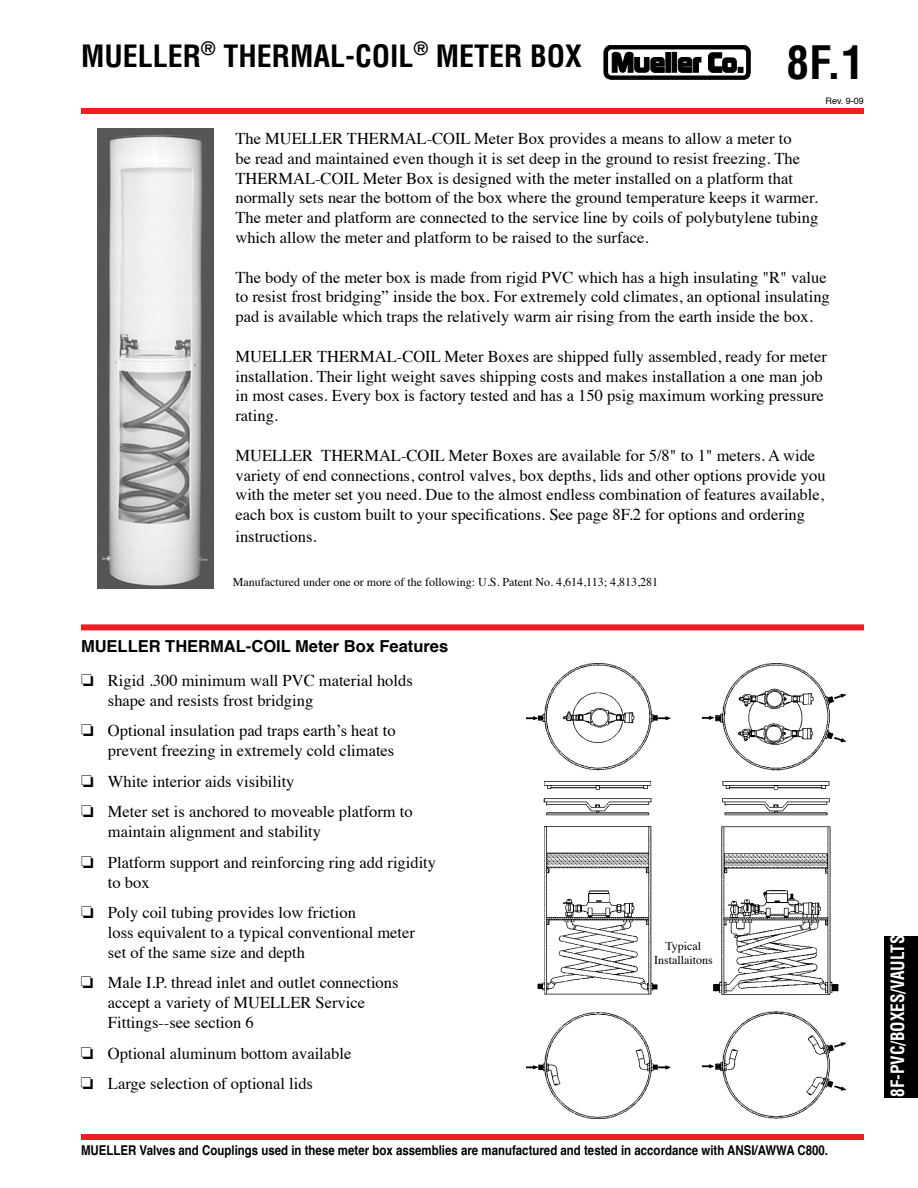
<style>
.page{position:relative;width:918px;height:1188px;background:#fff}
.page>*{position:absolute;margin:0;border:0;box-sizing:border-box;transform-origin:0 0}
.t1{font:700 condensed 45px "Helvetica";color:#000}
.t2{font:700 condensed 30px "Helvetica";color:#000}
.t3{font:700 condensed 18px "Helvetica";color:#fff;scale:.95 1}
.t4{font:16.5px/19.8px "Times";color:#000}
.t5{font:700 16.5px "Helvetica";color:#000}
.t6{font:700 13.5px "Helvetica";color:#000;scale:.85 1}
.t7{font:12px/14.4px "Times";color:#000;text-align:center}
.t8{font:9px "Helvetica";color:#000}
</style>
<div class="page">
<img style="left:527px;top:663px;width:319px;height:456px">
<img style="left:98px;top:128px;width:115px;height:460px">
<div style="left:81px;top:624px;width:783px;height:6px;background:#ed1d24"></div>
<div style="left:81px;top:108px;width:783px;height:6px;background:#ed1d24"></div>
<div style="left:81px;top:1134px;width:783px;height:6px;background:#ed1d24"></div>
<svg style="left:604px;top:45px;width:146px;height:34px"></svg>
<div style="left:884px;top:936px;width:34px;height:162px;background:#000"></div>
<h2 class="t2" style="left:81px;top:38px;width:502px">MUELLER<sup>®</sup> THERMAL-COIL<sup>®</sup> METER BOX</h2>
<h1 class="t1" style="left:787px;top:35px;width:79px">8F.1</h1>
<p class="t8" style="left:826px;top:94px;width:40px">Rev. 9-09</p>
<p class="t4" style="left:235px;top:127px;width:584px">The MUELLER THERMAL-COIL Meter Box provides a means to allow a meter to<br>be read and maintained even though it is set deep in the ground to resist freezing. The THERMAL-COIL Meter Box is designed with the meter installed on a platform that normally sets near the bottom of the box where the ground temperature keeps it warmer.<br>The meter and platform are connected to the service line by coils of polybutylene tubing which allow the meter and platform to be raised to the surface.</p>
<p class="t4" style="left:235px;top:266px;width:596px">The body of the meter box is made from rigid PVC which has a high insulating "R" value to resist frost bridging” inside the box. For extremely cold climates, an optional insulating pad is available which traps the relatively warm air rising from the earth inside the box.</p>
<p class="t4" style="left:235px;top:345px;width:593px">MUELLER THERMAL-COIL Meter Boxes are shipped fully assembled, ready for meter installation. Their light weight saves shipping costs and makes installation a one man job in most cases. Every box is factory tested and has a 150 psig maximum working pressure rating.</p>
<p class="t4" style="left:235px;top:444px;width:592px">MUELLER THERMAL-COIL Meter Boxes are available for 5/8" to 1" meters. A wide variety of end connections, control valves, box depths, lids and other options provide you with the meter set you need. Due to the almost endless combination of features available, each box is custom built to your specifications. See page 8F.2 for options and ordering</p>
<p class="t4" style="left:235px;top:525px;width:83px">instructions.</p>
<p class="t7" style="left:233px;top:574px;width:427px">Manufactured under one or more of the following: U.S. Patent No. 4,614,113; 4,813,281</p>
<p class="t5" style="left:81px;top:633px;width:369px">MUELLER THERMAL-COIL Meter Box Features</p>
<p class="t4" style="left:108px;top:669px;width:306px;text-indent:-27px">❏ Rigid .300 minimum wall PVC material holds shape and resists frost bridging</p>
<p class="t4" style="left:81px;top:719px;width:316px;text-align:right">❏ Optional insulation pad traps earth’s heat to prevent freezing in extremely cold climates</p>
<p class="t4" style="left:81px;top:764px;width:333px;line-height:30.6px">❏ White interior aids visibility<br>❏ Meter set is anchored to moveable platform to</p>
<p class="t4" style="left:81px;top:815px;width:357px;line-height:30.6px;text-indent:27px">maintain alignment and stability<br>❏ Platform support and reinforcing ring add rigidity</p>
<p class="t4" style="left:81px;top:865px;width:276px;line-height:30.6px;text-indent:27px">to box<br>❏ Poly coil tubing provides low friction</p>
<p class="t4" style="left:108px;top:921px;width:309px">loss equivalent to a typical conventional meter set of the same size and depth</p>
<p class="t4" style="left:108px;top:971px;width:292px;text-indent:-27px">❏ Male I.P. thread inlet and outlet connections accept a variety of MUELLER Service<br>Fittings--see section 6</p>
<p class="t4" style="left:81px;top:1036px;width:272px;line-height:30.6px">❏ Optional aluminum bottom available ❏ Large selection of optional lids</p>
<p class="t7" style="left:654px;top:938px;width:60px">Typical<br>Installaitons</p>
<p class="t6" style="left:81px;top:1139px;width:881px">MUELLER Valves and Couplings used in these meter box assemblies are manufactured and tested in accordance with ANSI/AWWA C800.</p>
<p class="t3" style="left:887px;top:1097px;width:172px;rotate:-90deg">8F-PVC/bOXES/VAULTS</p>
</div>
